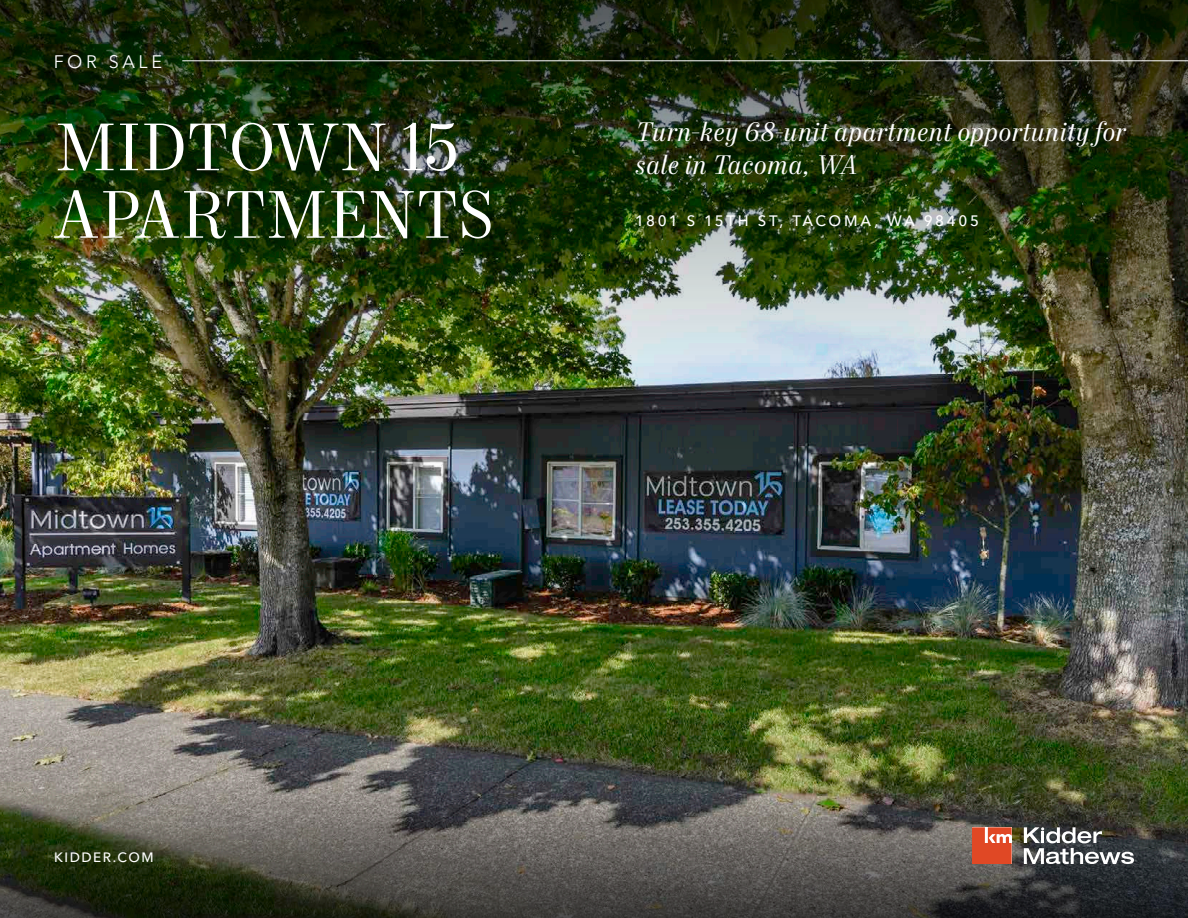
<style>
.page{position:relative;width:1188px;height:918px;background:#fff}
.page>*{position:absolute;margin:0;border:0;box-sizing:border-box;transform-origin:0 0}
.Headline_-_Level_1_-_White_2023{font:67.5px "Mort Modern 08";letter-spacing:-.005em;color:#fff}
.Callout_Text_-_Italics_-_White_2023{font:italic 27px "Mort Modern 08";letter-spacing:.005em;color:#fff}
.Section_Identifier_-_White_2023{font:18px "Avenir Next LT Pro";letter-spacing:.2em;color:#fff}
.Property_Address_-_White_2023{font:500 15px "Avenir Next LT Pro";letter-spacing:.175em;color:#fff}
.KM_URL_-_White_2023{font:500 13.5px "Avenir Next LT Pro";letter-spacing:.11em;color:#fff}
</style>
<div class="page">
<img style="left:0;top:0;width:1188px;height:363px">
<img style="left:0;top:363px;width:1188px;height:378px">
<img style="left:0;top:741px;width:1188px;height:177px">
<hr style="left:182px;top:61px;width:1006px;height:1px;background:#fff">
<svg style="left:1024px;top:827px;width:110px;height:37px"></svg>
<svg style="left:972px;top:827px;width:40px;height:37px"></svg>
<p class="Section_Identifier_-_White_2023" style="left:54px;top:51px;width:110px">FOR SALE</p>
<p class="Headline_-_Level_1_-_White_2023" style="left:56px;top:107px;width:405px">MIDTOWN 15</p>
<p class="Headline_-_Level_1_-_White_2023" style="left:56px;top:174px;width:441px">APARTMENTS</p>
<p class="Callout_Text_-_Italics_-_White_2023" style="left:635px;top:115px;width:492px">Turn-key 68-unit apartment opportunity for</p>
<p class="Callout_Text_-_Italics_-_White_2023" style="left:635px;top:148px;width:224px">sale in Tacoma, WA</p>
<p class="Property_Address_-_White_2023" style="left:635px;top:211px;width:345px">1801 S 15TH ST, TACOMA, WA 98405</p>
<p class="KM_URL_-_White_2023" style="left:54px;top:849px;width:101px">KIDDER.COM</p>
</div>
